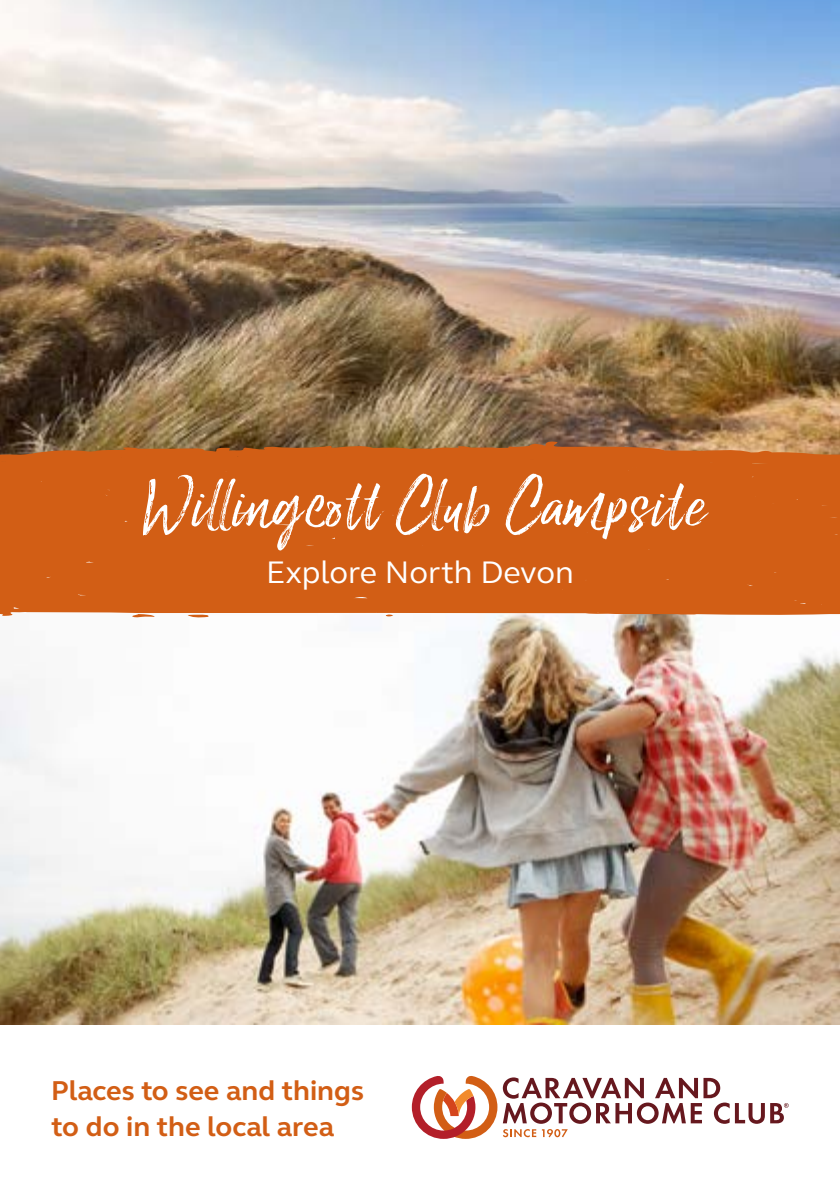
<style>
.page{position:relative;width:840px;height:1191px;background:#fff}
.page>*{position:absolute;margin:0;border:0;box-sizing:border-box;transform-origin:0 0}
.t1{font:76px "Lucky Fellas Win";letter-spacing:.025em;color:#fff}
.t2{font:32px "FS Elliot";color:#fff}
.t3{font:700 28px/36px "FS Elliot";color:#d25e15}
</style>
<div class="page">
<img style="left:0;top:0;width:839px;height:441px">
<img style="left:0;top:616px;width:839px;height:408px">
<svg style="left:187px;top:616px;width:23px;height:2px"></svg>
<svg style="left:130px;top:616px;width:25px;height:2px"></svg>
<div style="left:0;top:441px;width:839px;height:175px;background:#d25e15"></div>
<svg style="left:411px;top:1076px;width:377px;height:62px"></svg>
<h1 class="t1" style="left:135px;top:457px;width:570px">Willingcott Club Campsite</h1>
<p class="t2" style="left:266px;top:550px;width:309px">Explore North Devon</p>
<p class="t3" style="left:51px;top:1072px;width:314px">Places to see and things to do in the local area</p>
</div>
